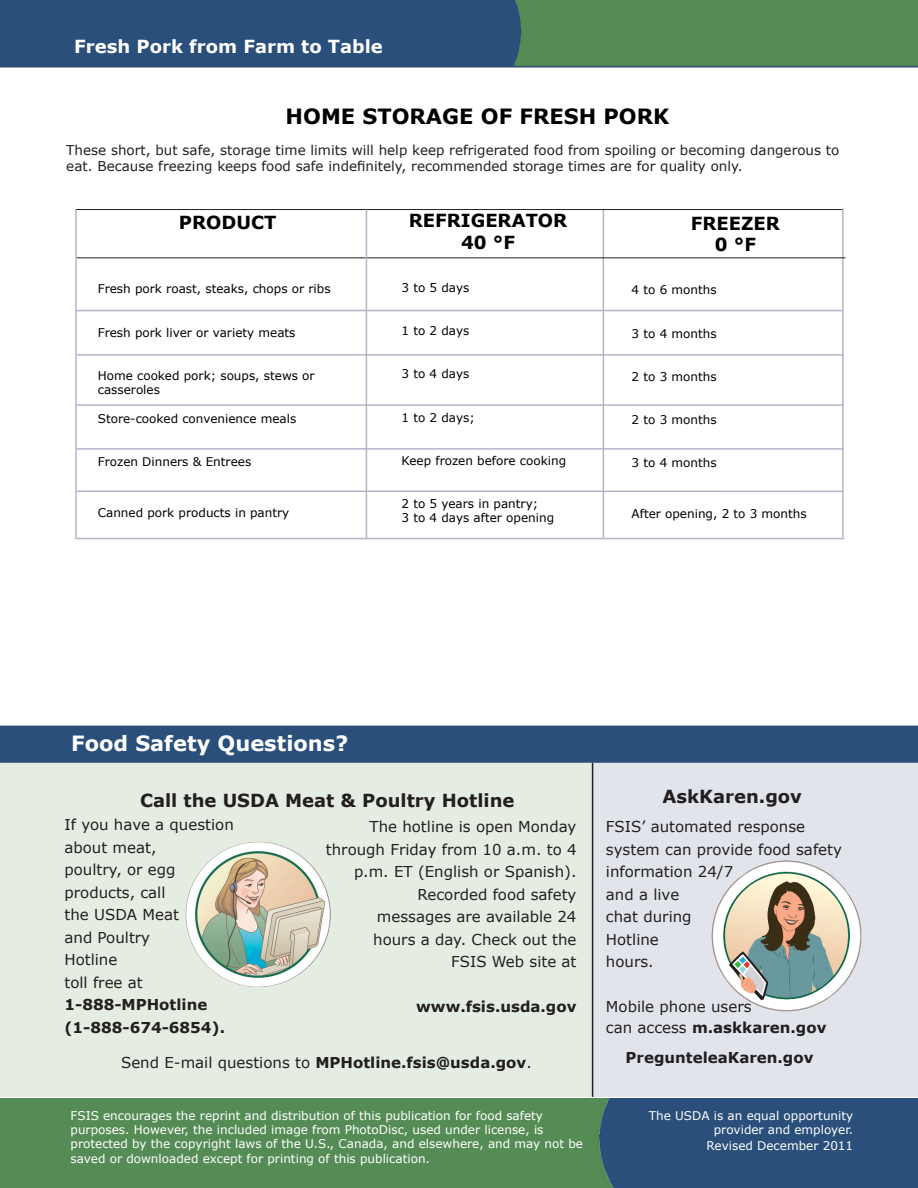
<style>
.page{position:relative;width:918px;height:1188px;background:#fff}
.page>*{position:absolute;margin:0;border:0;box-sizing:border-box;transform-origin:0 0}
.heading_2{font:700 21px "Verdana";color:#000}
.t1{font:700 21px "Verdana";color:#fff}
.t2{font:700 18px "Verdana";color:#231f20}
.t3{font:700 18px "Verdana";color:#000}
.t4{font:700 18px "Verdana";color:#fff}
.t5{font:15px/22.5px "Verdana";color:#231f20}
.t6{font:700 15px "Verdana";color:#231f20}
.t7{font:13.5px/16.2px "Verdana";color:#231f20}
.t8{font:12px/14.4px "Verdana";color:#000}
.t9{font:12px/14.4px "Verdana";color:#fff}
.s1{font-weight:400}
</style>
<div class="page">
<svg style="left:0;top:763px;width:594px;height:334px;background:#e2eadf"></svg>
<div style="left:594px;top:763px;width:324px;height:334px;background:#e2e4eb"></div>
<div style="left:0;top:726px;width:918px;height:37px;background:#2a4f7a"></div>
<hr style="left:592px;top:763px;width:1px;height:334px;background:#231f20">
<div style="left:613px;top:1098px;width:305px;height:90px;background:#2a4f7a"></div>
<div style="left:0;top:1098px;width:613px;height:90px;background:#558c55"></div>
<div style="left:0;top:0;width:918px;height:68px;background:#2a4f7a"></div>
<div style="left:514px;top:0;width:404px;height:66px;background:#558c55"></div>
<hr style="left:76px;top:310px;width:767px;height:1px;background:#b2b6c9">
<hr style="left:77px;top:354px;width:767px;height:2px;background:#b2b6c9">
<hr style="left:76px;top:404px;width:768px;height:2px;background:#b2b6c9">
<hr style="left:77px;top:448px;width:767px;height:2px;background:#b2b6c9">
<hr style="left:603px;top:210px;width:1px;height:328px;background:#b2b6c9">
<hr style="left:76px;top:209px;width:767px;height:1px;background:#231f20">
<hr style="left:77px;top:490px;width:766px;height:2px;background:#b2b6c9">
<hr style="left:77px;top:538px;width:767px;height:1px;background:#b2b6c9">
<hr style="left:75px;top:210px;width:2px;height:329px;background:#b2b6c9">
<hr style="left:842px;top:208px;width:2px;height:329px;background:#b2b6c9">
<hr style="left:77px;top:257px;width:768px;height:1px;background:#231f20">
<hr style="left:366px;top:210px;width:1px;height:328px;background:#b2b6c9">
<img style="left:711px;top:861px;width:151px;height:150px">
<img style="left:191px;top:842px;width:63px;height:45px">
<p class="t4" style="left:74px;top:35px;width:310px">Fresh Pork from Farm to Table</p>
<p class="heading_2" style="left:286px;top:103px;width:385px">HOME STORAGE OF FRESH PORK</p>
<p class="t7" style="left:66px;top:142px;width:775px">These short, but safe, storage time limits will help keep refrigerated food from spoiling or becoming dangerous to eat. Because freezing keeps food safe indefinitely, recommended storage times are for quality only.</p>
<p class="t3" style="left:179px;top:211px;width:99px">PRODUCT</p>
<p class="t8" style="left:98px;top:281px;width:234px">Fresh pork roast, steaks, chops or ribs</p>
<p class="t8" style="left:98px;top:325px;width:199px">Fresh pork liver or variety meats</p>
<p class="t8" style="left:98px;top:368px;width:218px">Home cooked pork; soups, stews or casseroles</p>
<p class="t8" style="left:98px;top:411px;width:200px">Store-cooked convenience meals</p>
<p class="t8" style="left:98px;top:454px;width:155px">Frozen Dinners &amp; Entrees</p>
<p class="t8" style="left:98px;top:505px;width:193px">Canned pork products in pantry</p>
<p class="t3" style="left:409px;top:209px;width:160px">REFRIGERATOR</p>
<p class="t3" style="left:461px;top:231px;width:56px">40 °F</p>
<p class="t8" style="left:402px;top:280px;width:69px">3 to 5 days</p>
<p class="t8" style="left:402px;top:323px;width:69px">1 to 2 days</p>
<p class="t8" style="left:402px;top:366px;width:69px">3 to 4 days</p>
<p class="t8" style="left:402px;top:410px;width:75px">1 to 2 days;</p>
<p class="t8" style="left:402px;top:453px;width:166px">Keep frozen before cooking</p>
<p class="t8" style="left:402px;top:496px;width:138px">2 to 5 years in pantry;</p>
<p class="t8" style="left:402px;top:510px;width:154px">3 to 4 days after opening</p>
<p class="t3" style="left:691px;top:212px;width:91px">FREEZER</p>
<p class="t3" style="left:715px;top:233px;width:43px">0 °F</p>
<p class="t8" style="left:632px;top:282px;width:87px">4 to 6 months</p>
<p class="t8" style="left:632px;top:326px;width:87px">3 to 4 months</p>
<p class="t8" style="left:632px;top:369px;width:87px">2 to 3 months</p>
<p class="t8" style="left:632px;top:412px;width:87px">2 to 3 months</p>
<p class="t8" style="left:632px;top:455px;width:87px">3 to 4 months</p>
<p class="t8" style="left:632px;top:506px;width:177px">After opening, 2 to 3 months</p>
<p class="t1" style="left:71px;top:730px;width:279px">Food Safety Questions?</p>
<p class="t2" style="left:663px;top:785px;width:141px">AskKaren.gov</p>
<p class="t5" style="left:606px;top:815px;width:201px">FSIS’ automated response</p>
<p class="t5" style="left:606px;top:838px;width:237px">system can provide food safety</p>
<p class="t5" style="left:606px;top:860px;width:129px">information 24/7</p>
<p class="t5" style="left:606px;top:883px;width:75px">and a live</p>
<p class="t5" style="left:606px;top:905px;width:87px">chat during</p>
<p class="t5" style="left:606px;top:928px;width:54px">Hotline</p>
<p class="t5" style="left:606px;top:950px;width:49px">hours.</p>
<p class="t2" style="left:140px;top:789px;width:376px">Call the USDA Meat &amp; Poultry Hotline</p>
<p class="t5" style="left:64px;top:813px;width:171px">If you have a question</p>
<p class="t5" style="left:64px;top:836px;width:116px">about meat, poultry, or egg products, call the USDA Meat and Poultry<br>Hotline</p>
<p class="t5" style="left:64px;top:971px;width:80px">toll free at</p>
<p class="t6" style="left:64px;top:995px;width:144px">1-888-MPHotline</p>
<p class="t6" style="left:64px;top:1018px;width:162px">(1-888-674-6854).</p>
<p class="t5" style="left:326px;top:815px;width:252px;text-align:right">The hotline is open Monday through Friday from 10 a.m. to 4 p.m. ET (English or Spanish).</p>
<p class="t5" style="left:417px;top:883px;width:161px">Recorded food safety</p>
<p class="t5" style="left:373px;top:905px;width:205px">messages are available 24 hours a day. Check out the</p>
<p class="t5" style="left:451px;top:950px;width:127px">FSIS Web site at</p>
<p class="t6" style="left:416px;top:997px;width:162px">www.fsis.usda.gov</p>
<p class="t5" style="left:606px;top:995px;width:147px">Mobile phone users</p>
<p class="t6" style="left:606px;top:1018px;width:222px"><span class="s1">can access</span> m.askkaren.gov</p>
<p class="t6" style="left:626px;top:1048px;width:189px">PregunteleaKaren.gov</p>
<p class="t6" style="left:121px;top:1053px;width:412px"><span class="s1">Send E-mail questions to</span> MPHotline.fsis@usda.gov<span class="s1">.</span></p>
<p class="t9" style="left:71px;top:1108px;width:514px">FSIS encourages the reprint and distribution of this publication for food safety purposes. However, the included image from PhotoDisc, used under license, is protected by the copyright laws of the U.S., Canada, and elsewhere, and may not be saved or downloaded except for printing of this publication.</p>
<p class="t9" style="left:649px;top:1108px;width:206px">The USDA is an equal opportunity</p>
<p class="t9" style="left:714px;top:1122px;width:141px">provider and employer.</p>
<p class="t9" style="left:707px;top:1138px;width:148px">Revised December 2011</p>
</div>
